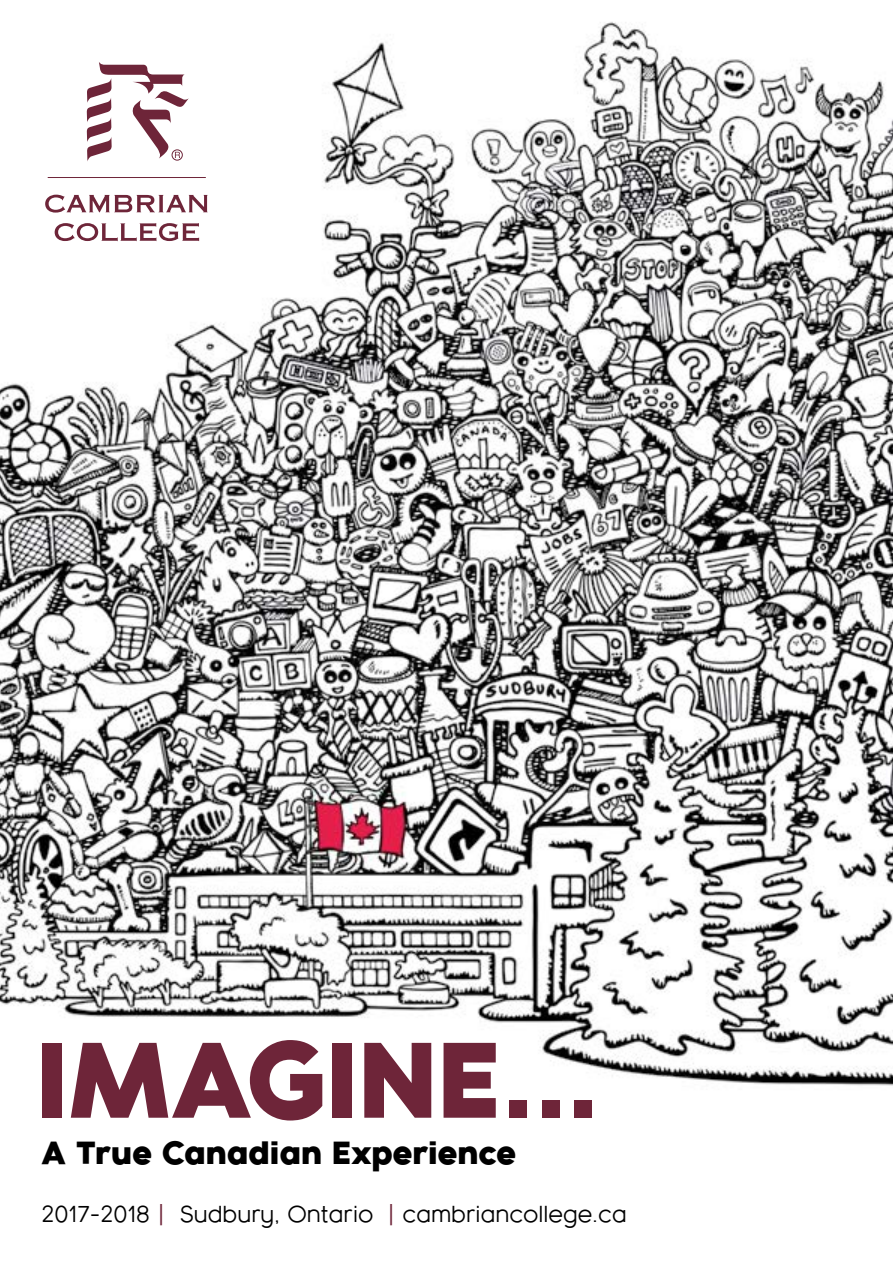
<style>
.page{position:relative;width:893px;height:1263px;background:#fff}
.page>*{position:absolute;margin:0;border:0;box-sizing:border-box;transform-origin:0 0}
.t1{font:800 103.95px "Bambino New";letter-spacing:.01em;color:#6e2539}
.t2{font:800 31.5px "Bambino New";color:#000}
.t3{font:22.5px "Bambino New";color:#000}
.s1{color:#6e2539}
</style>
<div class="page">
<img style="left:0;top:22px;width:893px;height:1064px">
<svg style="left:45px;top:195px;width:163px;height:18px"></svg>
<svg style="left:55px;top:223px;width:144px;height:18px"></svg>
<hr style="left:48px;top:177px;width:158px;height:1px;background:#6e2539">
<svg style="left:87px;top:62px;width:102px;height:100px"></svg>
<div style="left:172px;top:150px;width:11px;height:10px;border:1px solid #6e2539;border-radius:50%"></div>
<h1 class="t1" style="left:36px;top:986px;width:565px">IMAGINE...</h1>
<h2 class="t2" style="left:41px;top:1124px;width:476px">A True Canadian Experience</h2>
<p class="t3" style="left:41px;top:1194px;width:587px">2017-2018 <span class="s1">|</span> Sudbury, Ontario <span class="s1">|</span> cambriancollege.ca</p>
</div>
